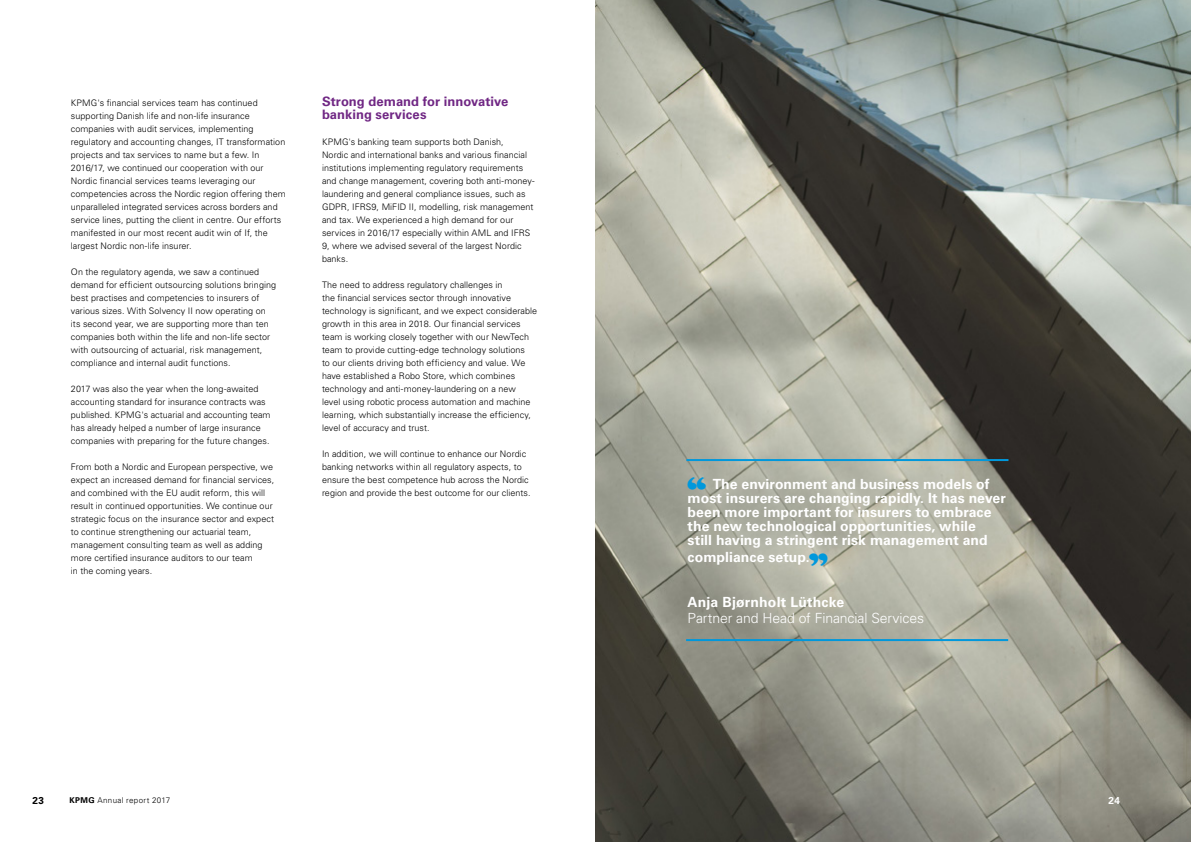
<style>
.page{position:relative;width:1191px;height:842px;background:#fff}
.page>*{position:absolute;margin:0;border:0;box-sizing:border-box;transform-origin:0 0}
.t1{font:40px "East Market";color:#0098dc}
.t2{font:700 14px/14px "Univers LT Std";letter-spacing:.005em;color:#fff}
.t3{font:300 14px "Univers LT Std";letter-spacing:-.01em;color:#fff}
.t4{font:700 13px/13px "Univers LT Std";letter-spacing:.005em;color:#702784}
.t5{font:700 10px "Univers LT Std";color:#000}
.t6{font:700 10px "Univers LT Std";color:#fff}
.t7{font:300 9px/13px "Univers LT Std";letter-spacing:.005em;color:#000}
.t8{font:300 8px "Univers LT Std";letter-spacing:.04em;color:#000}
.s1{font-weight:700}
</style>
<div class="page">
<img style="left:595px;top:0;width:596px;height:842px">
<hr style="left:686px;top:639px;width:322px;height:2px;background:#0098dc">
<hr style="left:686px;top:459px;width:322px;height:2px;background:#0098dc">
<p class="t7" style="left:71px;top:97px;width:216px">KPMG's financial services team has continued supporting Danish life and non-life insurance companies with audit services, implementing regulatory and accounting changes, IT transformation projects and tax services to name but a few. In 2016/17, we continued our cooperation with our Nordic financial services teams leveraging our competencies across the Nordic region offering them unparalleled integrated services across borders and service lines, putting the client in centre. Our efforts manifested in our most recent audit win of If, the largest Nordic non-life insurer.</p>
<p class="t7" style="left:71px;top:266px;width:207px">On the regulatory agenda, we saw a continued demand for efficient outsourcing solutions bringing best practises and competencies to insurers of various sizes. With Solvency II now operating on its second year, we are supporting more than ten companies both within the life and non-life sector with outsourcing of actuarial, risk management, compliance and internal audit functions.</p>
<p class="t7" style="left:71px;top:383px;width:201px">2017 was also the year when the long-awaited accounting standard for insurance contracts was published. KPMG's actuarial and accounting team has already helped a number of large insurance companies with preparing for the future changes.</p>
<p class="t7" style="left:71px;top:461px;width:205px">From both a Nordic and European perspective, we expect an increased demand for financial services, and combined with the EU audit reform, this will result in continued opportunities. We continue our strategic focus on the insurance sector and expect to continue strengthening our actuarial team, management consulting team as well as adding more certified insurance auditors to our team<br>in the coming years.</p>
<h3 class="t4" style="left:322px;top:95px;width:188px">Strong demand for innovative banking services</h3>
<p class="t7" style="left:322px;top:136px;width:214px">KPMG's banking team supports both Danish,<br>Nordic and international banks and various financial institutions implementing regulatory requirements and change management, covering both anti-money&shy;laundering and general compliance issues, such as GDPR, IFRS9, MiFID II, modelling, risk management and tax. We experienced a high demand for our services in 2016/17 especially within AML and IFRS 9, where we advised several of the largest Nordic banks.</p>
<p class="t7" style="left:322px;top:279px;width:217px">The need to address regulatory challenges in<br>the financial services sector through innovative technology is significant, and we expect considerable growth in this area in 2018. Our financial services team is working closely together with our NewTech team to provide cutting-edge technology solutions<br>to our clients driving both efficiency and value. We have established a Robo Store, which combines technology and anti-money-laundering on a new<br>level using robotic process automation and machine learning, which substantially increase the efficiency, level of accuracy and trust.</p>
<p class="t7" style="left:322px;top:448px;width:210px">In addition, we will continue to enhance our Nordic banking networks within all regulatory aspects, to ensure the best competence hub across the Nordic region and provide the best outcome for our clients.</p>
<h1 class="t1" style="left:687px;top:473px;width:21px">“</h1>
<h2 class="t2" style="left:687px;top:477px;width:320px;text-indent:25px">The environment and business models of most insurers are changing rapidly. It has never been more important for insurers to embrace the new technological opportunities, while<br>still having a stringent risk management and</h2>
<h2 class="t2" style="left:687px;top:550px;width:124px">compliance setup.</h2>
<h2 class="t2" style="left:687px;top:595px;width:158px">Anja Bjørnholt Lüthcke</h2>
<h2 class="t3" style="left:687px;top:610px;width:238px">Partner and Head of Financial Services</h2>
<h1 class="t1" style="left:828px;top:571px;width:21px;rotate:-180deg">“</h1>
<p class="t5" style="left:32px;top:795px;width:13px">23</p>
<p class="t8" style="left:69px;top:795px;width:102px"><span class="s1">KPMG</span> Annual report 2017</p>
<p class="t6" style="left:1108px;top:795px;width:13px">24</p>
</div>
